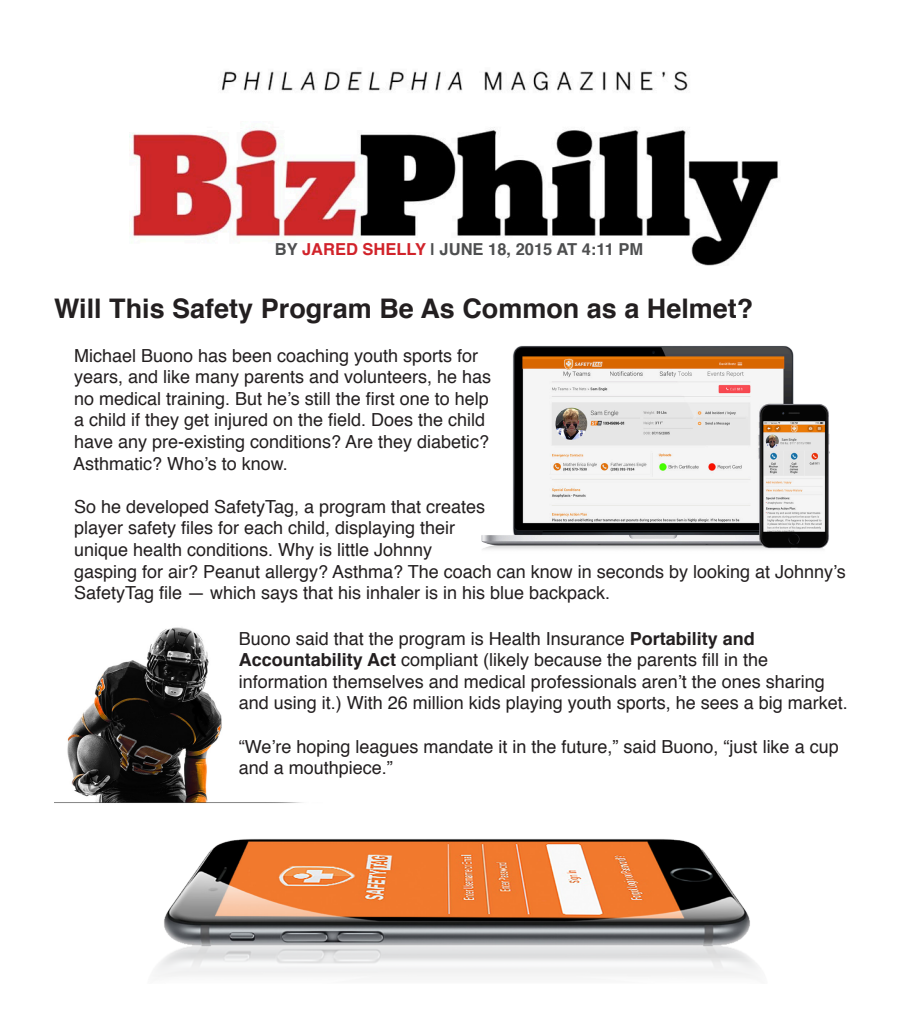
<style>
.page{position:relative;width:918px;height:1026px;background:#fff}
.page>*{position:absolute;margin:0;border:0;box-sizing:border-box;transform-origin:0 0}
.t1{font:700 27px "Helvetica";color:#231f20}
.t2{font:18px/21.6px "Helvetica";color:#231f20}
.t3{font:700 16.5px "Helvetica";color:#4e4f50}
.s1{color:#d1232a}
.s2{font-weight:700}
</style>
<div class="page">
<img style="left:481px;top:346px;width:349px;height:204px">
<img style="left:54px;top:627px;width:248px;height:177px">
<img style="left:130px;top:71px;width:648px;height:195px">
<img style="left:156px;top:839px;width:603px;height:139px">
<p class="t3" style="left:275px;top:236px;width:370px">BY <span class="s1">JARED SHELLY</span> | JUNE 18, 2015 AT 4:11 PM</p>
<p class="t1" style="left:54px;top:287px;width:701px">Will This Safety Program Be As Common as a Helmet?</p>
<p class="t2" style="left:74px;top:345px;width:406px">Michael Buono has been coaching youth sports for</p>
<p class="t2" style="left:74px;top:367px;width:419px">years, and like many parents and volunteers, he has</p>
<p class="t2" style="left:74px;top:388px;width:416px">no medical training. But he’s still the first one to help</p>
<p class="t2" style="left:74px;top:410px;width:413px">a child if they get injured on the field. Does the child</p>
<p class="t2" style="left:74px;top:431px;width:417px">have any pre-existing conditions? Are they diabetic?</p>
<p class="t2" style="left:73px;top:453px;width:216px">Asthmatic? Who’s to know.</p>
<p class="t2" style="left:74px;top:496px;width:413px">So he developed SafetyTag, a program that creates</p>
<p class="t2" style="left:74px;top:518px;width:383px">player safety files for each child, displaying their</p>
<p class="t2" style="left:74px;top:539px;width:360px">unique health conditions. Why is little Johnny</p>
<p class="t2" style="left:74px;top:561px;width:773px">gasping for air? Peanut allergy? Asthma? The coach can know in seconds by looking at Johnny’s</p>
<p class="t2" style="left:74px;top:583px;width:538px">SafetyTag file — which says that his inhaler is in his blue backpack.</p>
<p class="t2" style="left:239px;top:628px;width:518px">Buono said that the program is Health Insurance <span class="s2">Portability and</span></p>
<p class="t2" style="left:239px;top:650px;width:531px"><span class="s2">Accountability Act</span> compliant (likely because the parents fill in the</p>
<p class="t2" style="left:239px;top:671px;width:611px">information themselves and medical professionals aren’t the ones sharing and using it.) With 26 million kids playing youth sports, he sees a big market.</p>
<p class="t2" style="left:239px;top:736px;width:601px">“We’re hoping leagues mandate it in the future,” said Buono, “just like a cup and a mouthpiece.”</p>
</div>
